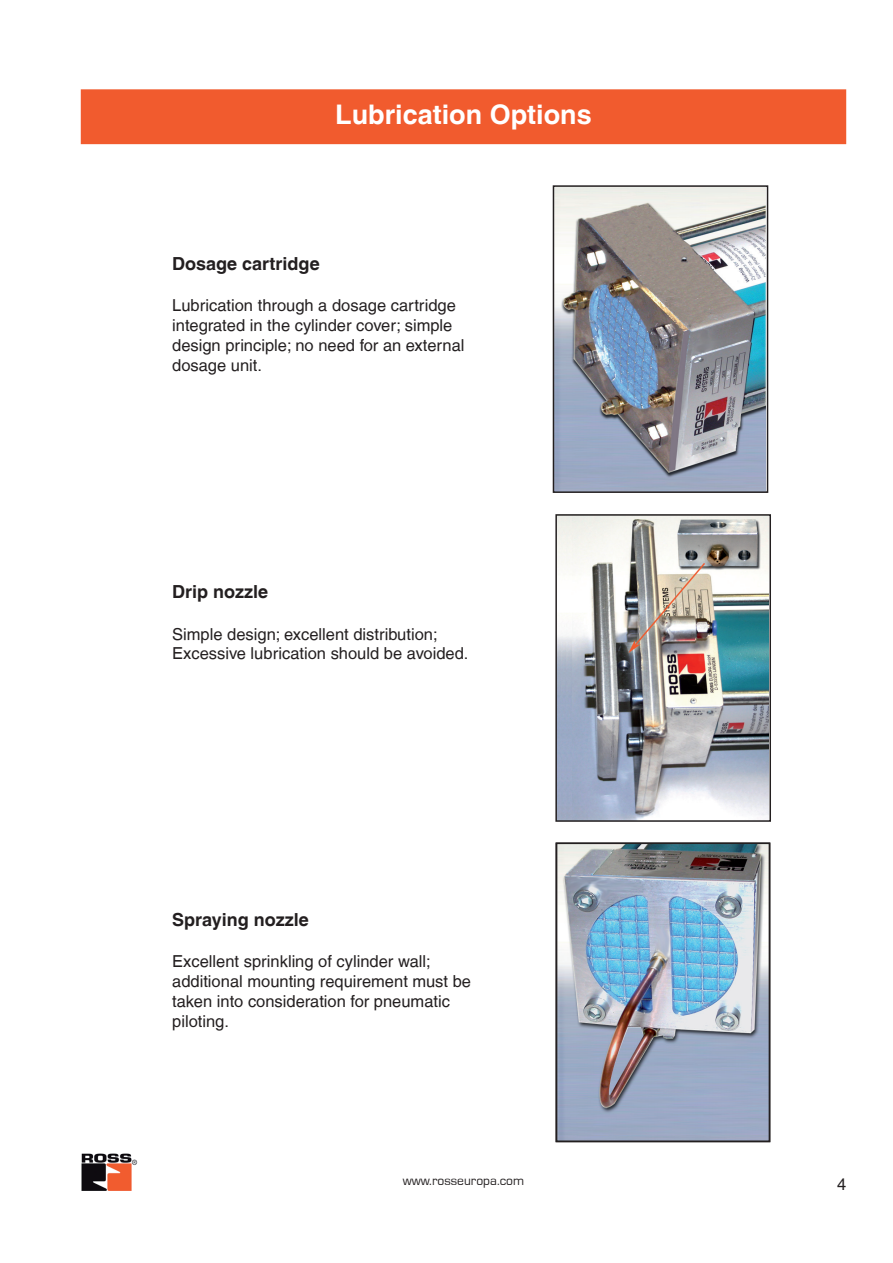
<style>
.page{position:relative;width:893px;height:1263px;background:#fff}
.page>*{position:absolute;margin:0;border:0;box-sizing:border-box;transform-origin:0 0}
.t1{font:700 27px "Helvetica LT";color:#fff}
.t2{font:700 18px "Helvetica LT";color:#231f20}
.t3{font:16.5px/19.8px "Helvetica LT";color:#231f20}
.t4{font:13.5px "Eurostile T";color:#231f20}
</style>
<div class="page">
<img style="left:81px;top:1153px;width:56px;height:38px">
<div style="left:81px;top:89px;width:765px;height:55px;background:#f15b2e;border:3px solid #f15b2e"></div>
<img style="left:559px;top:845px;width:208px;height:294px">
<div style="left:555px;top:842px;width:215px;height:300px;border:2px solid #231f20"></div>
<img style="left:558px;top:517px;width:210px;height:302px">
<div style="left:555px;top:514px;width:216px;height:308px;border:2px solid #231f20"></div>
<img style="left:556px;top:188px;width:209px;height:302px">
<div style="left:553px;top:185px;width:215px;height:308px;border:2px solid #231f20"></div>
<h1 class="t1" style="left:335px;top:98px;width:258px">Lubrication Options</h1>
<p class="t2" style="left:172px;top:252px;width:149px">Dosage cartridge</p>
<p class="t3" style="left:172px;top:295px;width:294px">Lubrication through a dosage cartridge integrated in the cylinder cover; simple design principle; no need for an external dosage unit.</p>
<p class="t2" style="left:172px;top:581px;width:98px">Drip nozzle</p>
<p class="t3" style="left:172px;top:624px;width:298px">Simple design; excellent distribution;<br>Excessive lubrication should be avoided.</p>
<p class="t2" style="left:172px;top:909px;width:138px">Spraying nozzle</p>
<p class="t3" style="left:172px;top:952px;width:300px">Excellent sprinkling of cylinder wall; additional mounting requirement must be taken into consideration for pneumatic piloting.</p>
<p class="t4" style="left:403px;top:1173px;width:123px">www.rosseuropa.com</p>
<p class="t3" style="left:837px;top:1174px;width:11px">4</p>
</div>
